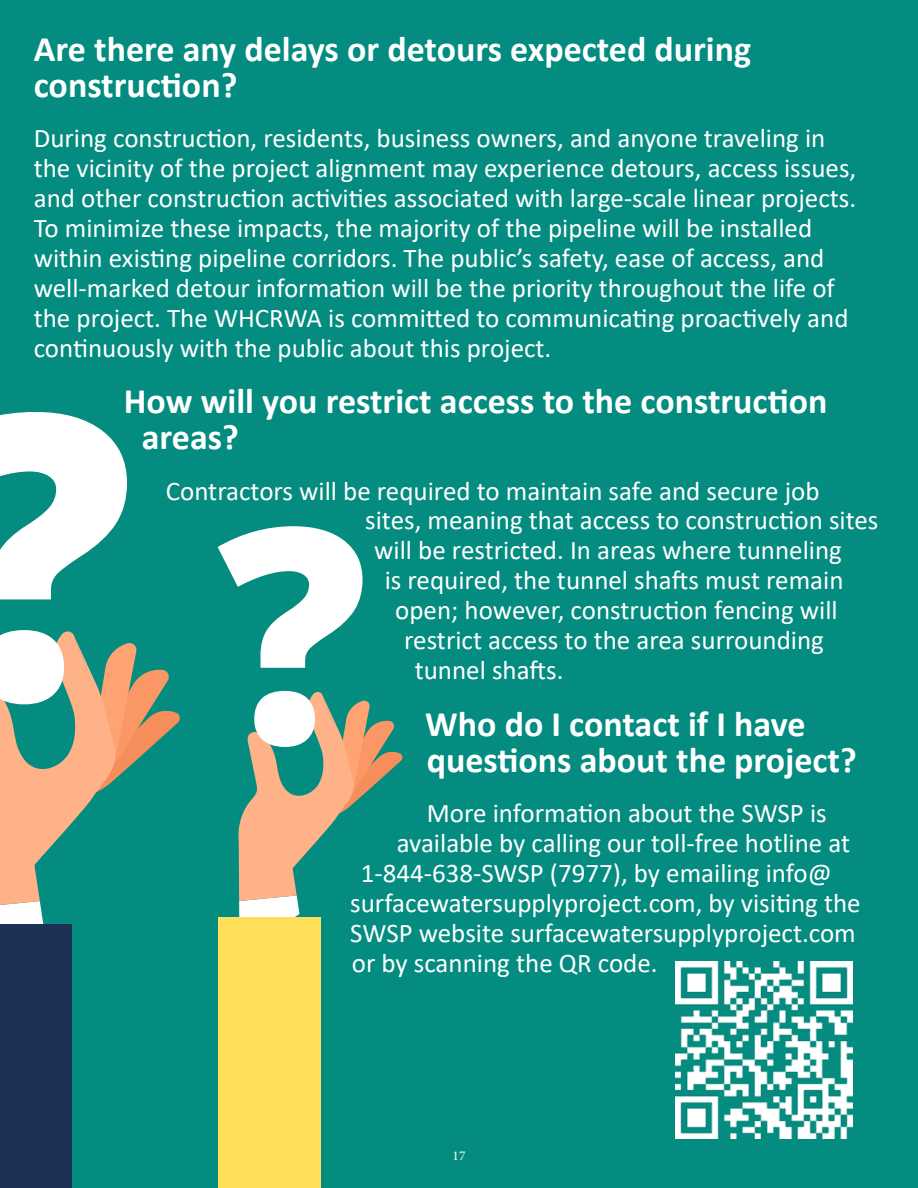
<style>
.page{position:relative;width:918px;height:1188px;background:#fff}
.page>*{position:absolute;margin:0;border:0;box-sizing:border-box;transform-origin:0 0}
.t1{font:700 36px/36px "Calibri";color:#fff}
.t2{font:27px/30px "Calibri";color:#fff}
.t3{font:13.5px "Minion Pro";color:#fff}
</style>
<div class="page">
<hr style="left:0;top:0;width:3px;height:1188px;background:#038c7f">
<div style="left:2px;top:0;width:916px;height:1188px;background:#038c7f"></div>
<svg style="left:0;top:412px;width:180px;height:512px"></svg>
<div style="left:0;top:924px;width:72px;height:264px;background:#1e3056"></div>
<svg style="left:218px;top:526px;width:185px;height:662px"></svg>
<div style="left:400px;top:1168px;width:18px;height:20px;background:#038c7f"></div>
<img style="left:675px;top:961px;width:178px;height:178px">
<h1 class="t1" style="left:34px;top:30px;width:719px">Are there any delays or detours expected during construction?</h1>
<p class="t2" style="left:34px;top:122px;width:824px">During construction, residents, business owners, and anyone traveling in the vicinity of the project alignment may experience detours, access issues, and other construction activities associated with large-scale linear projects.<br>To minimize these impacts, the majority of the pipeline will be installed within existing pipeline corridors. The public’s safety, ease of access, and well-marked detour information will be the priority throughout the life of the project. The WHCRWA is committed to communicating proactively and continuously with the public about this project.</p>
<h1 class="t1" style="left:142px;top:383px;width:687px;text-indent:-18px">How will you restrict access to the construction areas?</h1>
<p class="t2" style="left:166px;top:475px;width:655px">Contractors will be required to maintain safe and secure job</p>
<p class="t2" style="left:365px;top:505px;width:515px">sites, meaning that access to construction sites</p>
<p class="t2" style="left:374px;top:535px;width:469px">will be restricted. In areas where tunneling</p>
<p class="t2" style="left:385px;top:565px;width:460px">is required, the tunnel shafts must remain</p>
<p class="t2" style="left:395px;top:595px;width:444px">open; however, construction fencing will</p>
<p class="t2" style="left:404px;top:628px;width:421px">restrict access to the area surrounding</p>
<p class="t2" style="left:415px;top:655px;width:150px">tunnel shafts.</p>
<h1 class="t1" style="left:425px;top:705px;width:433px">Who do I contact if I have questions about the project?</h1>
<p class="t2" style="left:427px;top:797px;width:402px">More information about the SWSP is</p>
<p class="t2" style="left:397px;top:827px;width:455px">available by calling our toll-free hotline at</p>
<p class="t2" style="left:361px;top:857px;width:473px">1-844-638-SWSP (7977), by emailing info@</p>
<p class="t2" style="left:350px;top:887px;width:512px">surfacewatersupplyproject.com, by visiting the</p>
<p class="t2" style="left:350px;top:917px;width:507px">SWSP website surfacewatersupplyproject.com</p>
<p class="t2" style="left:352px;top:947px;width:307px">or by scanning the QR code.</p>
<p class="t3" style="left:453px;top:1147px;width:14px">17</p>
</div>
